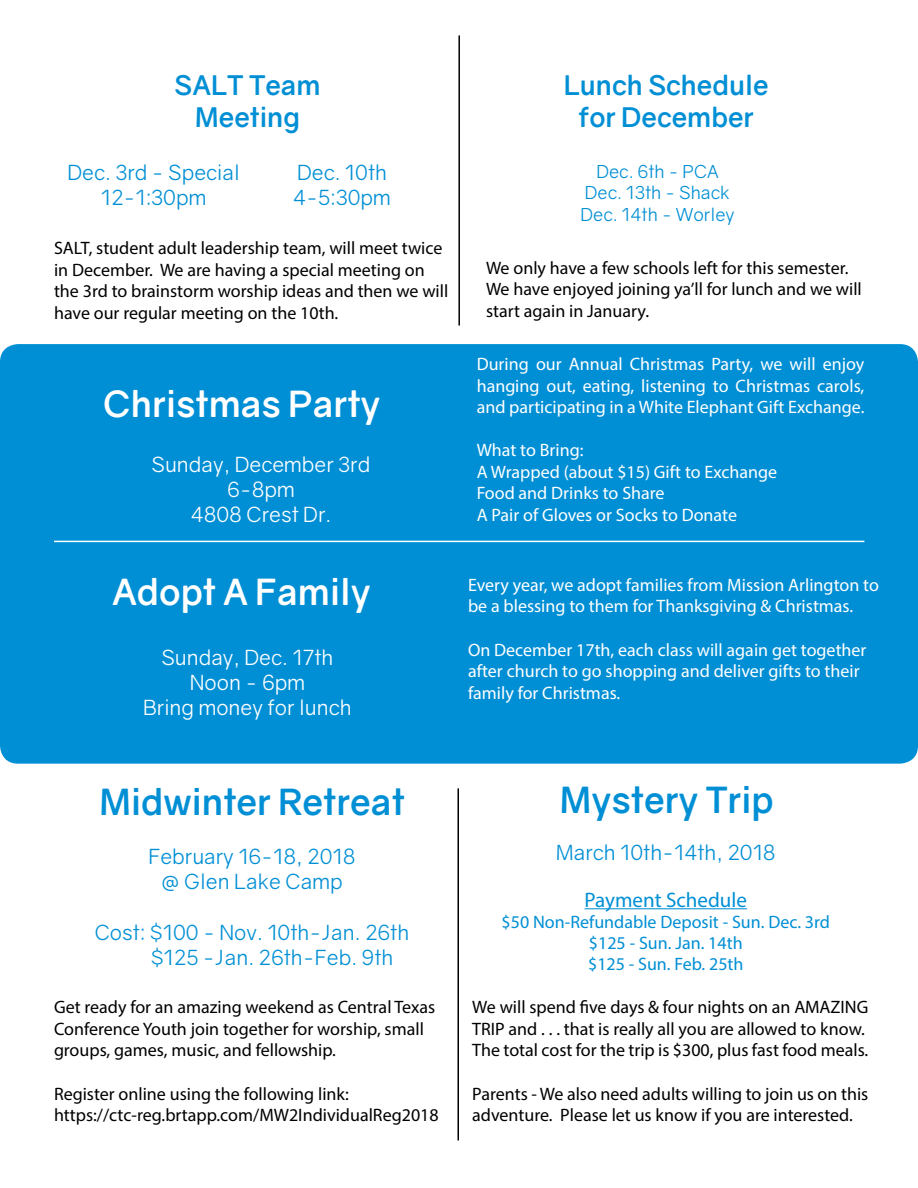
<style>
.page{position:relative;width:918px;height:1188px;background:#fff}
.page>*{position:absolute;margin:0;border:0;box-sizing:border-box;transform-origin:0 0}
.t1{font:700 36px "Gravity";color:#008fd5}
.t2{font:700 36px "Gravity";color:#fff}
.t3{font:700 27px/32.4px "Gravity";color:#008fd5;text-align:center}
.t4{font:21px/25.2px "Gravity";color:#008fd5}
.t5{font:21px/25.2px "Gravity";color:#fff;text-align:center}
.t6{font:21px "Myriad Pro";color:#008fd5}
.t7{font:18px/21.6px "Myriad Pro";color:#000}
.t8{font:18px/21.6px "Myriad Pro";color:#fff}
.t9{font:18px/21px "Myriad Pro";color:#008fd5;text-align:center}
.t10{font:18px/21.6px "Gravity";color:#008fd5;text-align:center}
</style>
<div class="page">
<div style="left:0;top:344px;width:918px;height:420px;background:#008fd5;border-radius:18px"></div>
<hr style="left:54px;top:541px;width:810px;height:1px;background:#fff">
<hr style="left:458px;top:35px;width:2px;height:291px;background:#000">
<hr style="left:585px;top:908px;width:162px;height:1px;background:#008fd5">
<hr style="left:458px;top:788px;width:1px;height:352px;background:#000">
<h2 class="t3" style="left:174px;top:69px;width:148px">SALT Team<br>Meeting</h2>
<p class="t4" style="left:293px;top:160px;width:99px">Dec. 10th<br>4-5:30pm</p>
<p class="t4" style="left:67px;top:160px;width:174px;text-align:center">Dec. 3rd - Special<br>12-1:30pm</p>
<p class="t7" style="left:54px;top:237px;width:396px">SALT, student adult leadership team, will meet twice in December. We are having a special meeting on the 3rd to brainstorm worship ideas and then we will have our regular meeting on the 10th.</p>
<h1 class="t2" style="left:103px;top:382px;width:279px">Christmas Party</h1>
<p class="t5" style="left:152px;top:452px;width:220px">Sunday, December 3rd<br>6-8pm<br>4808 Crest Dr.</p>
<h2 class="t3" style="left:564px;top:69px;width:206px">Lunch Schedule for December</h2>
<p class="t10" style="left:581px;top:160px;width:155px">Dec. 6th - PCA<br>Dec. 13th - Shack<br>Dec. 14th - Worley</p>
<p class="t7" style="left:486px;top:257px;width:377px">We only have a few schools left for this semester.<br>We have enjoyed joining ya’ll for lunch and we will start again in January.</p>
<p class="t8" style="left:477px;top:353px;width:389px;text-align:justify">During our Annual Christmas Party, we will enjoy hanging out, eating, listening to Christmas carols, and participating in a White Elephant Gift Exchange.</p>
<p class="t8" style="left:477px;top:439px;width:302px">What to Bring:<br>A Wrapped (about $15) Gift to Exchange<br>Food and Drinks to Share<br>A Pair of Gloves or Socks to Donate</p>
<h1 class="t2" style="left:112px;top:569px;width:260px">Adopt A Family</h1>
<p class="t5" style="left:143px;top:645px;width:210px">Sunday, Dec. 17th<br>Noon - 6pm<br>Bring money for lunch</p>
<p class="t8" style="left:468px;top:574px;width:412px">Every year, we adopt families from Mission Arlington to be a blessing to them for Thanksgiving &amp; Christmas.</p>
<p class="t8" style="left:468px;top:639px;width:400px">On December 17th, each class will again get together after church to go shopping and deliver gifts to their family for Christmas.</p>
<h1 class="t1" style="left:99px;top:780px;width:307px">Midwinter Retreat</h1>
<p class="t4" style="left:148px;top:844px;width:209px;text-align:center">February 16-18, 2018 @ Glen Lake Camp</p>
<p class="t4" style="left:151px;top:920px;width:260px;text-indent:-56px">Cost: $100 - Nov. 10th-Jan. 26th $125 -Jan. 26th-Feb. 9th</p>
<p class="t7" style="left:54px;top:996px;width:383px">Get ready for an amazing weekend as Central Texas<br>Conference Youth join together for worship, small groups, games, music, and fellowship.</p>
<p class="t7" style="left:54px;top:1082px;width:386px">Register online using the following link: https://ctc-reg.brtapp.com/MW2IndividualReg2018</p>
<h1 class="t1" style="left:559px;top:778px;width:216px">Mystery Trip</h1>
<p class="t4" style="left:556px;top:840px;width:222px">March 10th-14th, 2018</p>
<p class="t6" style="left:585px;top:887px;width:164px">Payment Schedule</p>
<p class="t9" style="left:502px;top:911px;width:330px">$50 Non-Refundable Deposit - Sun. Dec. 3rd $125 - Sun. Jan. 14th<br>$125 - Sun. Feb. 25th</p>
<p class="t7" style="left:472px;top:996px;width:398px">We will spend five days &amp; four nights on an AMAZING<br>TRIP and . . . that is really all you are allowed to know.<br>The total cost for the trip is $300, plus fast food meals.</p>
<p class="t7" style="left:472px;top:1082px;width:398px">Parents - We also need adults willing to join us on this adventure. Please let us know if you are interested.</p>
</div>
